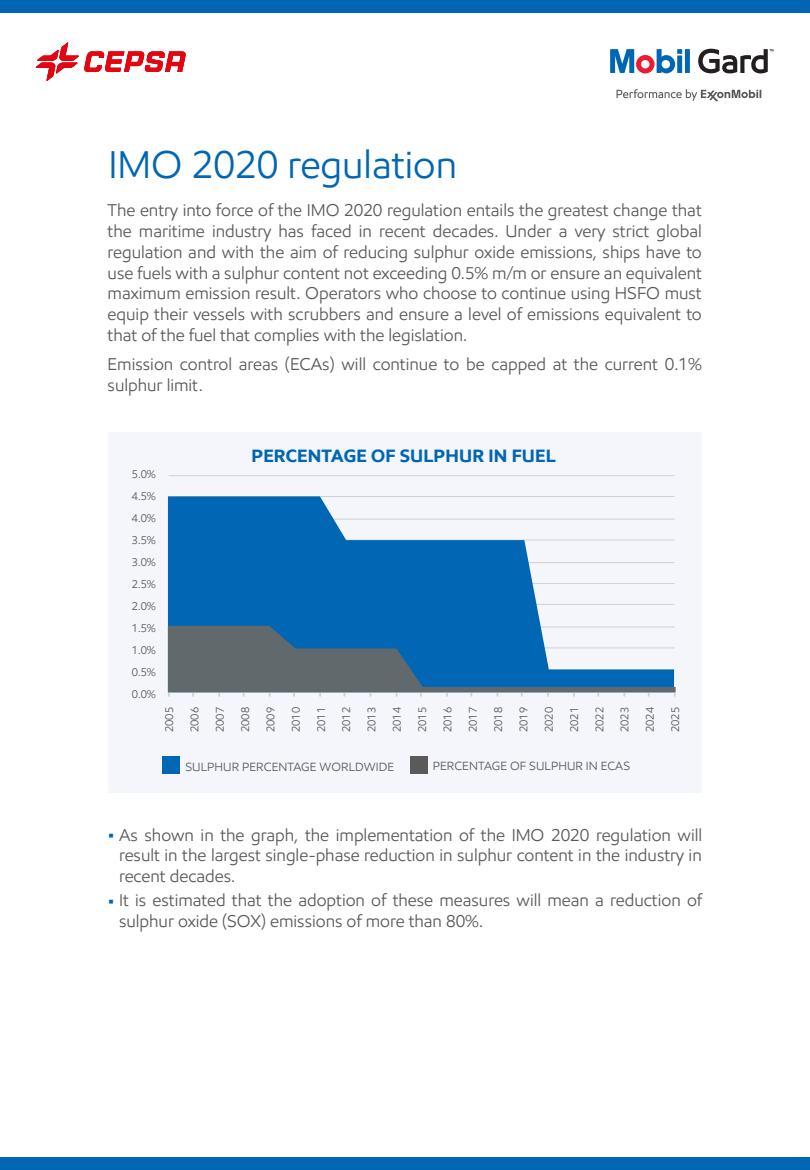
<style>
.page{position:relative;width:810px;height:1170px;background:#fff}
.page>*{position:absolute;margin:0;border:0;box-sizing:border-box;transform-origin:0 0}
.t1{font:39px "E Mprint";color:#0166b3}
.t2{font:700 18px "E Mprint";letter-spacing:.01em;color:#0166b3}
.t3{font:17.25px/20.7px "E Mprint";color:#5a5a5a;text-align:justify}
.t4{font:12px "E Mprint";letter-spacing:.01em;color:#5a5a5a}
.t5{font:11.25px/22px "E Mprint";color:#5a5a5a;text-align:justify}
.s1{font-size:20.25px;color:#0166b3}
</style>
<div class="page">
<div style="left:108px;top:432px;width:594px;height:360px;background:#f4f6fb"></div>
<hr style="left:169px;top:496px;width:506px;height:1px;background:#cfd2d0">
<hr style="left:169px;top:475px;width:506px;height:1px;background:#cfd2d0">
<hr style="left:169px;top:518px;width:506px;height:1px;background:#cfd2d0">
<hr style="left:169px;top:539px;width:506px;height:1px;background:#cfd2d0">
<hr style="left:169px;top:562px;width:506px;height:1px;background:#cfd2d0">
<hr style="left:169px;top:583px;width:506px;height:1px;background:#cfd2d0">
<hr style="left:169px;top:604px;width:506px;height:1px;background:#cfd2d0">
<svg style="left:168px;top:496px;width:506px;height:129px;fill:#0166b3"></svg>
<svg style="left:168px;top:625px;width:508px;height:71px"></svg>
<div style="left:411px;top:756px;width:17px;height:17px;background:#5a5a5a"></div>
<div style="left:163px;top:756px;width:17px;height:17px;background:#0166b3"></div>
<svg style="left:617px;top:89px;width:144px;height:12px"></svg>
<svg style="left:610px;top:49px;width:80px;height:24px"></svg>
<svg style="left:698px;top:49px;width:75px;height:24px"></svg>
<div style="left:0;top:0;width:810px;height:13px;background:#0066b3"></div>
<svg style="left:35px;top:42px;width:151px;height:39px"></svg>
<div style="left:0;top:1157px;width:810px;height:12px;background:#0166b3"></div>
<h1 class="t1" style="left:108px;top:141px;width:350px">IMO 2020 regulation</h1>
<p class="t3" style="left:108px;top:200px;width:596px">The entry into force of the IMO 2020 regulation entails the greatest change that the maritime industry has faced in recent decades. Under a very strict global regulation and with the aim of reducing sulphur oxide emissions, ships have to use fuels with a sulphur content not exceeding 0.5% m/m or ensure an equivalent maximum emission result. Operators who choose to continue using HSFO must equip their vessels with scrubbers and ensure a level of emissions equivalent to that of the fuel that complies with the legislation.</p>
<p class="t3" style="left:108px;top:353px;width:596px">Emission control areas (ECAs) will continue to be capped at the current 0.1% sulphur limit.</p>
<p class="t5" style="left:132px;top:463px;width:26px">5.0% 4.5% 4.0% 3.5% 3.0% 2.5% 2.0% 1.5% 1.0% 0.5% 0.0%</p>
<p class="t2" style="left:251px;top:445px;width:306px">PERCENTAGE OF SULPHUR IN FUEL</p>
<p class="t5" style="left:158px;top:732px;width:27px;rotate:-90deg">2005</p>
<p class="t5" style="left:184px;top:732px;width:27px;rotate:-90deg">2006</p>
<p class="t5" style="left:209px;top:732px;width:27px;rotate:-90deg">2007</p>
<p class="t5" style="left:234px;top:732px;width:27px;rotate:-90deg">2008</p>
<p class="t5" style="left:259px;top:732px;width:27px;rotate:-90deg">2009</p>
<p class="t5" style="left:285px;top:732px;width:27px;rotate:-90deg">2010</p>
<p class="t5" style="left:310px;top:732px;width:27px;rotate:-90deg">2011</p>
<p class="t5" style="left:335px;top:732px;width:27px;rotate:-90deg">2012</p>
<p class="t5" style="left:361px;top:732px;width:27px;rotate:-90deg">2013</p>
<p class="t5" style="left:386px;top:732px;width:27px;rotate:-90deg">2014</p>
<p class="t5" style="left:411px;top:732px;width:27px;rotate:-90deg">2015</p>
<p class="t5" style="left:437px;top:732px;width:27px;rotate:-90deg">2016</p>
<p class="t5" style="left:462px;top:732px;width:27px;rotate:-90deg">2017</p>
<p class="t5" style="left:487px;top:732px;width:27px;rotate:-90deg">2018</p>
<p class="t5" style="left:512px;top:732px;width:27px;rotate:-90deg">2019</p>
<p class="t5" style="left:538px;top:732px;width:27px;rotate:-90deg">2020</p>
<p class="t5" style="left:563px;top:732px;width:27px;rotate:-90deg">2021</p>
<p class="t5" style="left:588px;top:732px;width:27px;rotate:-90deg">2022</p>
<p class="t5" style="left:614px;top:732px;width:27px;rotate:-90deg">2023</p>
<p class="t5" style="left:639px;top:732px;width:27px;rotate:-90deg">2024</p>
<p class="t5" style="left:664px;top:732px;width:27px;rotate:-90deg">2025</p>
<p class="t4" style="left:185px;top:759px;width:210px">SULPHUR PERCENTAGE WORLDWIDE</p>
<p class="t4" style="left:433px;top:758px;width:199px">PERCENTAGE OF SULPHUR IN ECAS</p>
<p class="t3" style="left:119px;top:824px;width:585px;text-indent:-11px"><span class="s1">•</span> As shown in the graph, the implementation of the IMO 2020 regulation will result in the largest single-phase reduction in sulphur content in the industry in recent decades.</p>
<p class="t3" style="left:119px;top:889px;width:585px;text-indent:-11px"><span class="s1">•</span> It is estimated that the adoption of these measures will mean a reduction of sulphur oxide (SOX) emissions of more than 80%.</p>
</div>
